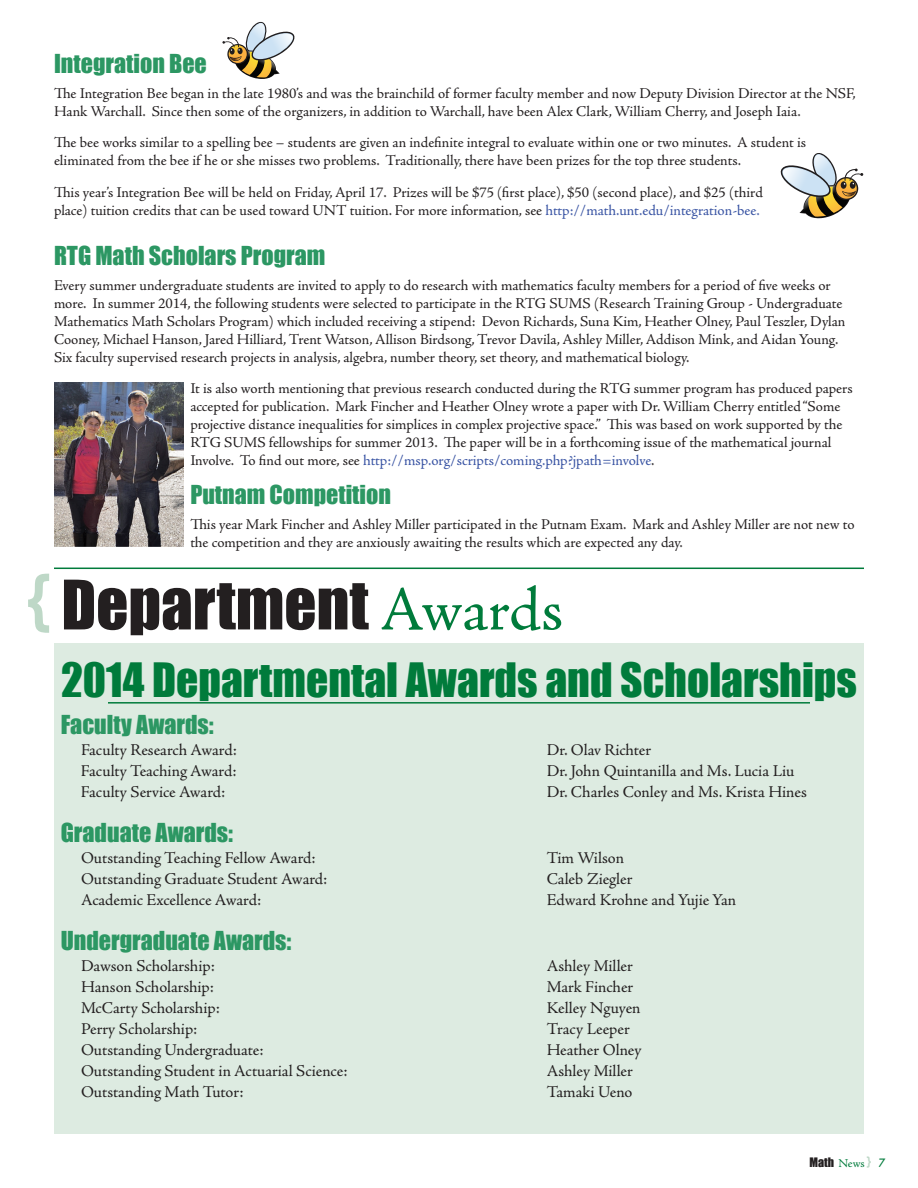
<style>
.page{position:relative;width:918px;height:1188px;background:#fff}
.page>*{position:absolute;margin:0;border:0;box-sizing:border-box;transform-origin:0 0}
.t1{font:63px "Impact";color:#231f20}
.t2{font:43.5px "Impact";color:#007b3b}
.t3{font:24px "Impact";color:#2c9763}
.t4{font:16.5px "Adobe Jenson Pro";letter-spacing:-.005em;color:#231f20}
.t5{font:15px/18px "Adobe Jenson Pro";letter-spacing:-.005em;color:#231f20}
.t6{font:12px "Impact";color:#231f20}
.s1{color:#3853a3}
.s2{color:#bed8c7}
.s3{font-family:"Adobe Jenson Pro";color:#007b3b}
.s4{font-family:"Tw Cen";font-style:italic;font-size:13.5px;color:#007b3b}
</style>
<div class="page">
<div style="left:54px;top:643px;width:810px;height:491px;background:#ddebe1"></div>
<hr style="left:108px;top:702px;width:702px;height:2px;background:#007b3b">
<hr style="left:54px;top:568px;width:810px;height:1px;background:#007b3b">
<img style="left:54px;top:383px;width:130px;height:164px">
<svg style="left:780px;top:153px;width:83px;height:66px"></svg>
<svg style="left:222px;top:21px;width:73px;height:58px"></svg>
<h3 class="t3" style="left:54px;top:45px;width:154px">Integration Bee</h3>
<p class="t5" style="left:54px;top:84px;width:803px">The Integration Bee began in the late 1980’s and was the brainchild of former faculty member and now Deputy Division Director at the NSF,<br>Hank Warchall. Since then some of the organizers, in addition to Warchall, have been Alex Clark, William Cherry, and Joseph Iaia.</p>
<p class="t5" style="left:54px;top:134px;width:754px">The bee works similar to a spelling bee – students are given an indefinite integral to evaluate within one or two minutes. A student is eliminated from the bee if he or she misses two problems. Traditionally, there have been prizes for the top three students.</p>
<p class="t5" style="left:54px;top:183px;width:710px">This year’s Integration Bee will be held on Friday, April 17. Prizes will be $75 (first place), $50 (second place), and $25 (third place) tuition credits that can be used toward UNT tuition. For more information, see <span class="s1">http://math.unt.edu/integration-bee.</span></p>
<h3 class="t3" style="left:54px;top:237px;width:273px">RTG Math Scholars Program</h3>
<p class="t5" style="left:54px;top:276px;width:793px">Every summer undergraduate students are invited to apply to do research with mathematics faculty members for a period of five weeks or more. In summer 2014, the following students were selected to participate in the RTG SUMS (Research Training Group - Undergraduate Mathematics Math Scholars Program) which included receiving a stipend: Devon Richards, Suna Kim, Heather Olney, Paul Teszler, Dylan Cooney, Michael Hanson, Jared Hilliard, Trent Watson, Allison Birdsong, Trevor Davila, Ashley Miller, Addison Mink, and Aidan Young.<br>Six faculty supervised research projects in analysis, algebra, number theory, set theory, and mathematical biology.</p>
<p class="t5" style="left:190px;top:380px;width:664px">It is also worth mentioning that previous research conducted during the RTG summer program has produced papers accepted for publication. Mark Fincher and Heather Olney wrote a paper with Dr. William Cherry entitled “Some projective distance inequalities for simplices in complex projective space.” This was based on work supported by the RTG SUMS fellowships for summer 2013. The paper will be in a forthcoming issue of the mathematical journal Involve. To find out more, see <span class="s1">http://msp.org/scripts/coming.php?jpath=involve</span>.</p>
<h3 class="t3" style="left:190px;top:476px;width:202px">Putnam Competition</h3>
<p class="t5" style="left:190px;top:516px;width:666px">This year Mark Fincher and Ashley Miller participated in the Putnam Exam. Mark and Ashley Miller are not new to the competition and they are anxiously awaiting the results which are expected any day.</p>
<h1 class="t1" style="left:27px;top:556px;width:538px"><span class="s2">{</span> Department <span class="s3">Awards</span></h1>
<h2 class="t2" style="left:61px;top:646px;width:797px">2014 Departmental Awards and Scholarships</h2>
<h3 class="t3" style="left:61px;top:706px;width:154px">Faculty Awards:</h3>
<p class="t4" style="left:81px;top:741px;width:157px">Faculty Research Award:</p>
<p class="t4" style="left:547px;top:741px;width:106px">Dr. Olav Richter</p>
<p class="t4" style="left:81px;top:762px;width:157px">Faculty Teaching Award:</p>
<p class="t4" style="left:547px;top:762px;width:249px">Dr. John Quintanilla and Ms. Lucia Liu</p>
<p class="t4" style="left:81px;top:783px;width:146px">Faculty Service Award:</p>
<p class="t4" style="left:547px;top:783px;width:262px">Dr. Charles Conley and Ms. Krista Hines</p>
<h3 class="t3" style="left:61px;top:814px;width:174px">Graduate Awards:</h3>
<p class="t4" style="left:81px;top:849px;width:236px">Outstanding Teaching Fellow Award:</p>
<p class="t4" style="left:547px;top:849px;width:79px">Tim Wilson</p>
<p class="t4" style="left:81px;top:870px;width:248px">Outstanding Graduate Student Award:</p>
<p class="t4" style="left:547px;top:870px;width:87px">Caleb Ziegler</p>
<p class="t4" style="left:81px;top:891px;width:182px">Academic Excellence Award:</p>
<p class="t4" style="left:547px;top:891px;width:191px">Edward Krohne and Yujie Yan</p>
<h3 class="t3" style="left:61px;top:922px;width:232px">Undergraduate Awards:</h3>
<p class="t4" style="left:81px;top:957px;width:135px">Dawson Scholarship:</p>
<p class="t4" style="left:547px;top:957px;width:88px">Ashley Miller</p>
<p class="t4" style="left:81px;top:978px;width:134px">Hanson Scholarship:</p>
<p class="t4" style="left:547px;top:978px;width:88px">Mark Fincher</p>
<p class="t4" style="left:81px;top:999px;width:140px">McCarty Scholarship:</p>
<p class="t4" style="left:547px;top:999px;width:95px">Kelley Nguyen</p>
<p class="t4" style="left:81px;top:1020px;width:118px">Perry Scholarship:</p>
<p class="t4" style="left:547px;top:1020px;width:85px">Tracy Leeper</p>
<p class="t4" style="left:81px;top:1041px;width:184px">Outstanding Undergraduate:</p>
<p class="t4" style="left:547px;top:1041px;width:97px">Heather Olney</p>
<p class="t4" style="left:81px;top:1062px;width:268px">Outstanding Student in Actuarial Science:</p>
<p class="t4" style="left:547px;top:1062px;width:88px">Ashley Miller</p>
<p class="t4" style="left:81px;top:1083px;width:164px">Outstanding Math Tutor:</p>
<p class="t4" style="left:547px;top:1083px;width:87px">Tamaki Ueno</p>
<p class="t6" style="left:810px;top:1153px;width:77px">Math <span class="s3">News</span> <span class="s2">}</span> <span class="s4">7</span></p>
</div>
